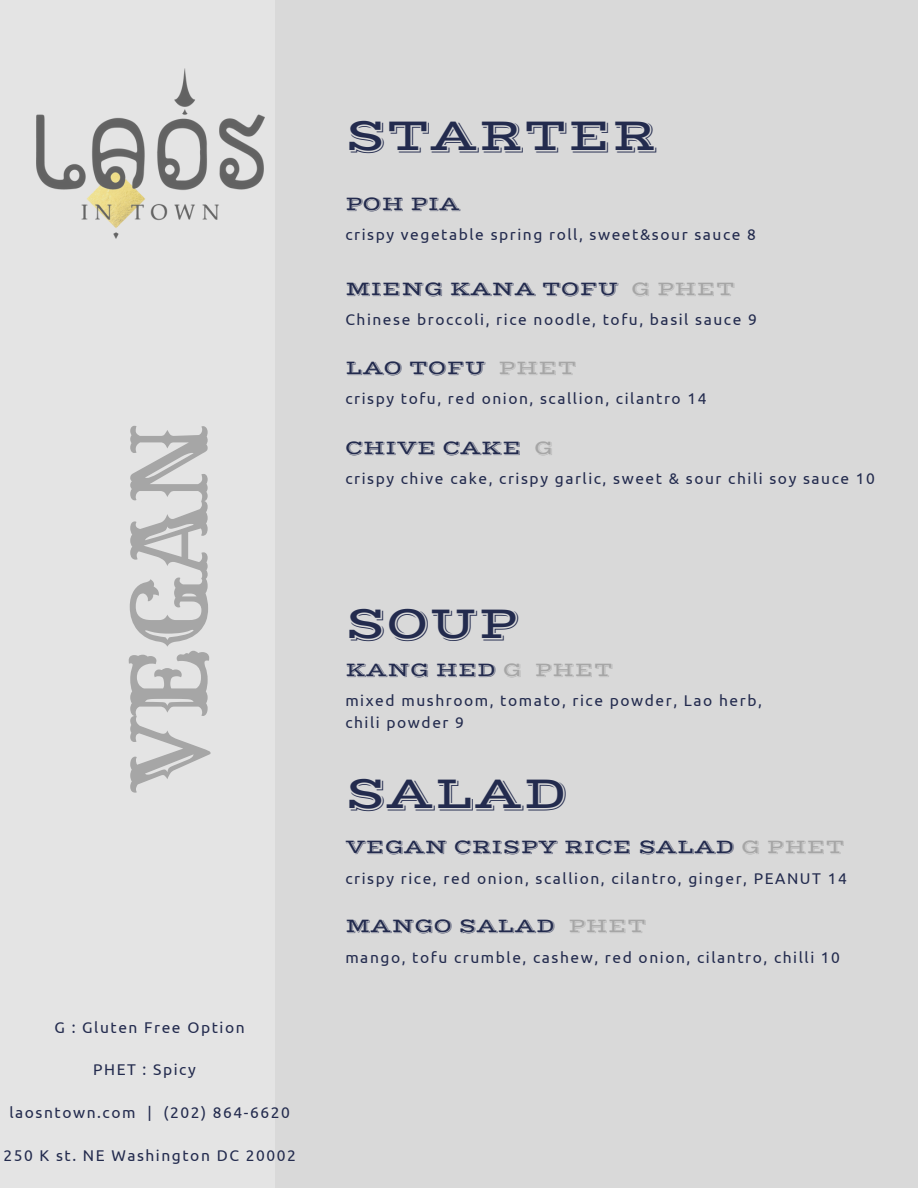
<style>
.page{position:relative;width:918px;height:1188px;background:#e4e4e4}
.page>*{position:absolute;margin:0;border:0;box-sizing:border-box;transform-origin:0 0}
.t1{font:100.95px "Rye";color:#a6a6a6}
.t2{font:46.65px "Vast Shadow";color:#232b4e}
.t3{font:20.25px "Vast Shadow";color:#232b4e}
.t4{font:15.6px/21.3px "Ubuntu";letter-spacing:.1em;color:#232b4e}
.s1{color:#a6a6a6}
</style>
<div class="page">
<div style="left:275px;top:0;width:643px;height:1188px;background:#d9d9d9"></div>
<img style="left:36px;top:69px;width:228px;height:170px">
<h3 class="t1" style="left:107px;top:789px;width:368px;rotate:-90deg">VEGAN</h3>
<p class="t4" style="left:55px;top:1016px;width:192px">G : Gluten Free Option</p>
<h3 class="t4" style="left:93px;top:1059px;width:104px">PHET : Spicy</h3>
<p class="t4" style="left:9px;top:1102px;width:282px">laosntown.com | (202) 864-6620</p>
<h3 class="t4" style="left:3px;top:1144px;width:294px">250 K st. NE Washington DC 20002</h3>
<p class="t2" style="left:345px;top:108px;width:314px">STARTER</p>
<p class="t3" style="left:345px;top:191px;width:116px">POH PIA</p>
<h3 class="t4" style="left:345px;top:224px;width:412px">crispy vegetable spring roll, sweet&amp;sour sauce 8</h3>
<h2 class="t3" style="left:345px;top:276px;width:391px">MIENG KANA TOFU <span class="s1">G PHET</span></h2>
<h3 class="t4" style="left:345px;top:309px;width:413px">Chinese broccoli, rice noodle, tofu, basil sauce 9</h3>
<p class="t3" style="left:345px;top:355px;width:233px">LAO TOFU <span class="s1">PHET</span></p>
<h2 class="t4" style="left:345px;top:388px;width:363px">crispy tofu, red onion, scallion, cilantro 14</h2>
<p class="t3" style="left:345px;top:435px;width:210px">CHIVE CAKE <span class="s1">G</span></p>
<p class="t4" style="left:345px;top:467px;width:531px">crispy chive cake, crispy garlic, sweet &amp; sour chili soy sauce 10</p>
<p class="t2" style="left:345px;top:595px;width:175px">SOUP</p>
<h2 class="t3" style="left:345px;top:657px;width:269px">KANG HED <span class="s1">G PHET</span></h2>
<h3 class="t4" style="left:345px;top:690px;width:418px">mixed mushroom, tomato, rice powder, Lao herb, chili powder 9</h3>
<p class="t2" style="left:345px;top:765px;width:225px">SALAD</p>
<h3 class="t3" style="left:345px;top:835px;width:501px">VEGAN CRISPY RICE SALAD <span class="s1">G PHET</span></h3>
<p class="t4" style="left:345px;top:867px;width:503px">crispy rice, red onion, scallion, cilantro, ginger, PEANUT 14</p>
<p class="t3" style="left:345px;top:914px;width:303px">MANGO SALAD <span class="s1">PHET</span></p>
<h1 class="t4" style="left:345px;top:946px;width:496px">mango, tofu crumble, cashew, red onion, cilantro, chilli 10</h1>
</div>
